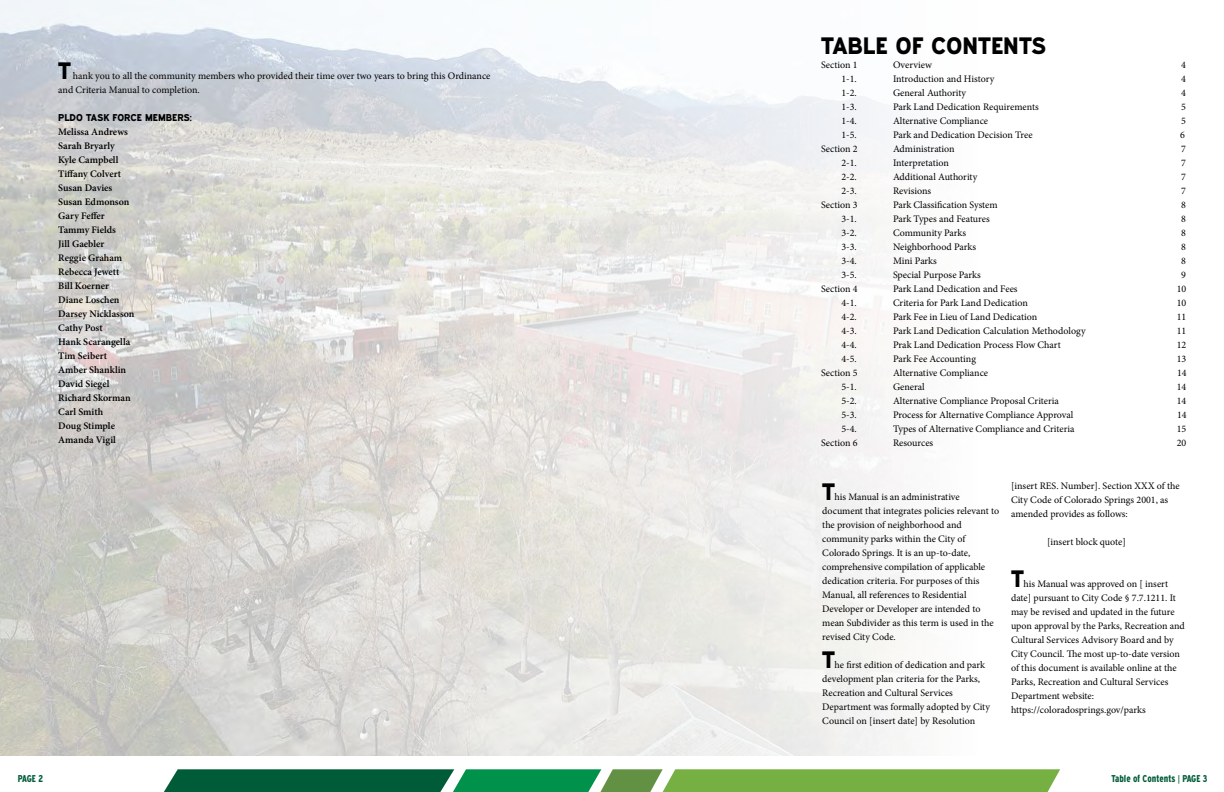
<style>
.page{position:relative;width:1224px;height:792px;background:#fff}
.page>*{position:absolute;margin:0;border:0;box-sizing:border-box;transform-origin:0 0}
.t1{font:24px "Expressway Xb";color:#000}
.t2{font:10px/14px "Minion Pro";color:#000}
.t3{font:600 10px/14px "Minion Pro";color:#000}
.t4{font:700 10px "Expressway Cd";color:#005c38}
.t5{font:10px "Expressway Xb";color:#000}
</style>
<div class="page">
<img style="left:0;top:0;width:904px;height:756px">
<svg style="left:164px;top:769px;width:896px;height:23px;background:#48954d"></svg>
<h1 class="t1" style="left:58px;top:56px;width:14px">T</h1>
<p class="t2" style="left:58px;top:69px;width:434px;text-indent:15px">hank you to all the community members who provided their time over two years to bring this Ordinance and Criteria Manual to completion.</p>
<p class="t5" style="left:58px;top:111px;width:136px">PLDO TASK FORCE MEMBERS:</p>
<p class="t3" style="left:58px;top:125px;width:78px">Melissa Andrews<br>Sarah Bryarly<br>Kyle Campbell<br>Tiffany Colvert<br>Susan Davies<br>Susan Edmonson<br>Gary Feffer<br>Tammy Fields<br>Jill Gaebler<br>Reggie Graham<br>Rebecca Jewett<br>Bill Koerner<br>Diane Loschen<br>Darsey Nicklasson<br>Cathy Post<br>Hank Scarangella<br>Tim Seibert<br>Amber Shanklin<br>David Siegel<br>Richard Skorman<br>Carl Smith<br>Doug Stimple<br>Amanda Vigil</p>
<h1 class="t1" style="left:821px;top:32px;width:227px">TABLE OF CONTENTS</h1>
<p class="t2" style="left:821px;top:58px;width:38px">Section 1</p>
<p class="t2" style="left:893px;top:58px;width:40px">Overview</p>
<p class="t2" style="left:1181px;top:58px;width:6px">4</p>
<p class="t2" style="left:841px;top:72px;width:17px">1-1.</p>
<p class="t2" style="left:893px;top:72px;width:103px">Introduction and History</p>
<p class="t2" style="left:1181px;top:72px;width:6px">4</p>
<p class="t2" style="left:841px;top:86px;width:17px">1-2.</p>
<p class="t2" style="left:893px;top:86px;width:75px">General Authority</p>
<p class="t2" style="left:1181px;top:86px;width:6px">4</p>
<p class="t2" style="left:841px;top:100px;width:17px">1-3.</p>
<p class="t2" style="left:893px;top:100px;width:147px">Park Land Dedication Requirements</p>
<p class="t2" style="left:1181px;top:100px;width:6px">5</p>
<p class="t2" style="left:841px;top:114px;width:17px">1-4.</p>
<p class="t2" style="left:893px;top:114px;width:97px">Alternative Compliance</p>
<p class="t2" style="left:1181px;top:114px;width:6px">5</p>
<p class="t2" style="left:841px;top:128px;width:17px">1-5.</p>
<p class="t2" style="left:893px;top:128px;width:141px">Park and Dedication Decision Tree</p>
<p class="t2" style="left:1180px;top:128px;width:6px">6</p>
<p class="t2" style="left:821px;top:142px;width:38px">Section 2</p>
<p class="t2" style="left:893px;top:142px;width:63px">Administration</p>
<p class="t2" style="left:1181px;top:142px;width:6px">7</p>
<p class="t2" style="left:841px;top:156px;width:17px">2-1.</p>
<p class="t2" style="left:893px;top:156px;width:58px">Interpretation</p>
<p class="t2" style="left:1181px;top:156px;width:6px">7</p>
<p class="t2" style="left:841px;top:170px;width:17px">2-2.</p>
<p class="t2" style="left:893px;top:170px;width:86px">Additional Authority</p>
<p class="t2" style="left:1181px;top:170px;width:6px">7</p>
<p class="t2" style="left:841px;top:184px;width:17px">2-3.</p>
<p class="t2" style="left:893px;top:184px;width:40px">Revisions</p>
<p class="t2" style="left:1181px;top:184px;width:6px">7</p>
<p class="t2" style="left:821px;top:198px;width:38px">Section 3</p>
<p class="t2" style="left:893px;top:198px;width:106px">Park Classification System</p>
<p class="t2" style="left:1181px;top:198px;width:6px">8</p>
<p class="t2" style="left:841px;top:212px;width:17px">3-1.</p>
<p class="t2" style="left:893px;top:212px;width:98px">Park Types and Features</p>
<p class="t2" style="left:1181px;top:212px;width:6px">8</p>
<p class="t2" style="left:841px;top:226px;width:17px">3-2.</p>
<p class="t2" style="left:893px;top:226px;width:75px">Community Parks</p>
<p class="t2" style="left:1181px;top:226px;width:6px">8</p>
<p class="t2" style="left:841px;top:240px;width:17px">3-3.</p>
<p class="t2" style="left:893px;top:240px;width:85px">Neighborhood Parks</p>
<p class="t2" style="left:1181px;top:240px;width:6px">8</p>
<p class="t2" style="left:841px;top:254px;width:17px">3-4.</p>
<p class="t2" style="left:893px;top:254px;width:45px">Mini Parks</p>
<p class="t2" style="left:1181px;top:254px;width:6px">8</p>
<p class="t2" style="left:841px;top:268px;width:17px">3-5.</p>
<p class="t2" style="left:893px;top:268px;width:89px">Special Purpose Parks</p>
<p class="t2" style="left:1181px;top:268px;width:6px">9</p>
<p class="t2" style="left:821px;top:282px;width:38px">Section 4</p>
<p class="t2" style="left:893px;top:282px;width:126px">Park Land Dedication and Fees</p>
<p class="t2" style="left:1177px;top:282px;width:11px">10</p>
<p class="t2" style="left:841px;top:296px;width:17px">4-1.</p>
<p class="t2" style="left:893px;top:296px;width:136px">Criteria for Park Land Dedication</p>
<p class="t2" style="left:1177px;top:296px;width:11px">10</p>
<p class="t2" style="left:841px;top:310px;width:17px">4-2.</p>
<p class="t2" style="left:893px;top:310px;width:146px">Park Fee in Lieu of Land Dedication</p>
<p class="t2" style="left:1177px;top:310px;width:11px">11</p>
<p class="t2" style="left:841px;top:324px;width:17px">4-3.</p>
<p class="t2" style="left:893px;top:324px;width:194px">Park Land Dedication Calculation Methodology</p>
<p class="t2" style="left:1177px;top:324px;width:11px">11</p>
<p class="t2" style="left:841px;top:338px;width:17px">4-4.</p>
<p class="t2" style="left:893px;top:338px;width:169px">Prak Land Dedication Process Flow Chart</p>
<p class="t2" style="left:1177px;top:338px;width:11px">12</p>
<p class="t2" style="left:841px;top:352px;width:17px">4-5.</p>
<p class="t2" style="left:893px;top:352px;width:85px">Park Fee Accounting</p>
<p class="t2" style="left:1177px;top:352px;width:11px">13</p>
<p class="t2" style="left:821px;top:366px;width:38px">Section 5</p>
<p class="t2" style="left:893px;top:366px;width:97px">Alternative Compliance</p>
<p class="t2" style="left:1177px;top:366px;width:11px">14</p>
<p class="t2" style="left:841px;top:380px;width:17px">5-1.</p>
<p class="t2" style="left:893px;top:380px;width:33px">General</p>
<p class="t2" style="left:1177px;top:380px;width:11px">14</p>
<p class="t2" style="left:841px;top:394px;width:17px">5-2.</p>
<p class="t2" style="left:893px;top:394px;width:168px">Alternative Compliance Proposal Criteria</p>
<p class="t2" style="left:1177px;top:394px;width:11px">14</p>
<p class="t2" style="left:841px;top:408px;width:17px">5-3.</p>
<p class="t2" style="left:893px;top:408px;width:182px">Process for Alternative Compliance Approval</p>
<p class="t2" style="left:1177px;top:408px;width:11px">14</p>
<p class="t2" style="left:841px;top:422px;width:17px">5-4.</p>
<p class="t2" style="left:893px;top:422px;width:183px">Types of Alternative Compliance and Criteria</p>
<p class="t2" style="left:1177px;top:422px;width:11px">15</p>
<p class="t2" style="left:821px;top:436px;width:38px">Section 6</p>
<p class="t2" style="left:893px;top:436px;width:42px">Resources</p>
<p class="t2" style="left:1177px;top:436px;width:11px">20</p>
<h1 class="t1" style="left:822px;top:477px;width:14px">T</h1>
<p class="t2" style="left:1011px;top:479px;width:170px">[insert RES. Number]. Section XXX of the<br>City Code of Colorado Springs 2001, as amended provides as follows:</p>
<p class="t2" style="left:1047px;top:535px;width:80px">[insert block quote]</p>
<h1 class="t1" style="left:1011px;top:564px;width:14px">T</h1>
<p class="t2" style="left:822px;top:490px;width:178px;text-indent:12px">his Manual is an administrative document that integrates policies relevant to the provision of neighborhood and community parks within the City of Colorado Springs. It is an up-to-date, comprehensive compilation of applicable dedication criteria. For purposes of this Manual, all references to Residential Developer or Developer are intended to mean Subdivider as this term is used in the revised City Code.</p>
<h1 class="t1" style="left:822px;top:645px;width:14px">T</h1>
<p class="t2" style="left:1011px;top:577px;width:175px;text-indent:12px">his Manual was approved on [ insert date] pursuant to City Code § 7.7.1211. It may be revised and updated in the future upon approval by the Parks, Recreation and Cultural Services Advisory Board and by City Council. The most up-to-date version of this document is available online at the Parks, Recreation and Cultural Services Department website: https://coloradosprings.gov/parks</p>
<p class="t2" style="left:822px;top:658px;width:169px;text-indent:12px">he first edition of dedication and park development plan criteria for the Parks, Recreation and Cultural Services Department was formally adopted by City Council on [insert date] by Resolution</p>
<p class="t4" style="left:18px;top:772px;width:26px">PAGE 2</p>
<p class="t4" style="left:1111px;top:772px;width:98px">Table of Contents | PAGE 3</p>
</div>
